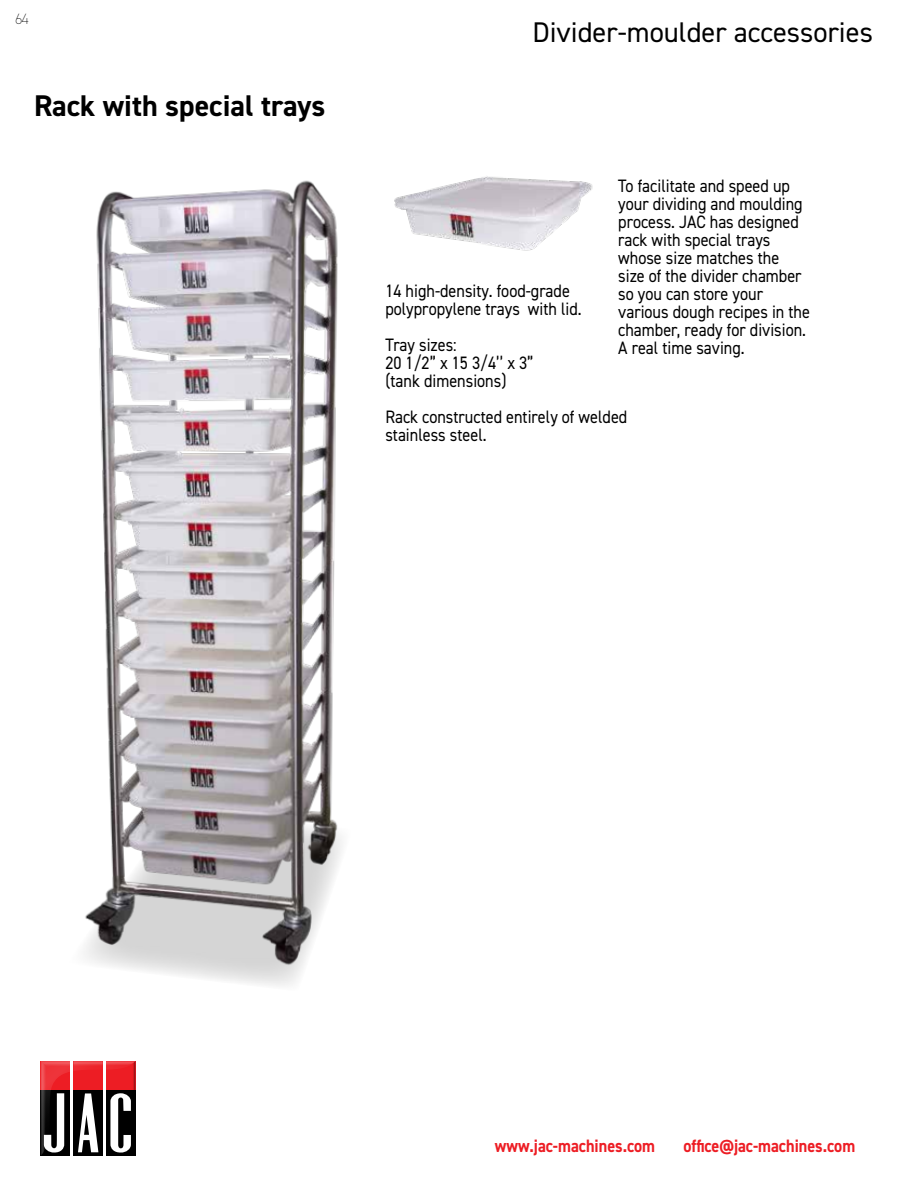
<style>
.page{position:relative;width:918px;height:1188px;background:#fff}
.page>*{position:absolute;margin:0;border:0;box-sizing:border-box;transform-origin:0 0}
.t1{font:700 30px "DIN2014";color:#000}
.t2{font:28.5px "DIN2014";color:#000}
.t3{font:18px/18px "DIN2014";color:#000;scale:.9 1}
.t4{font:700 18px "DIN2014";color:#ed1d24;scale:.9 1}
.t5{font:200 15px "DIN2014";color:#000}
</style>
<div class="page">
<img style="left:84px;top:180px;width:258px;height:806px">
<img style="left:394px;top:176px;width:199px;height:75px">
<img style="left:40px;top:1084px;width:1px;height:72px">
<svg style="left:41px;top:1061px;width:94px;height:95px"></svg>
<p class="t5" style="left:15px;top:9px;width:15px">64</p>
<h1 class="t1" style="left:34px;top:85px;width:293px">Rack with special trays</h1>
<h2 class="t2" style="left:533px;top:14px;width:342px">Divider-moulder accessories</h2>
<p class="t3" style="left:618px;top:176px;width:215px">To facilitate and speed up your dividing and moulding process. JAC has designed rack with special trays whose size matches the size of the divider chamber so you can store your various dough recipes in the chamber, ready for division.<br>A real time saving.</p>
<p class="t3" style="left:385px;top:281px;width:220px">14 high-density. food-grade polypropylene trays with lid.</p>
<p class="t3" style="left:385px;top:335px;width:166px">Tray sizes:<br>20 1/2” x 15 3/4’’ x 3” (tank dimensions)</p>
<p class="t3" style="left:385px;top:407px;width:270px">Rack constructed entirely of welded stainless steel.</p>
<p class="t4" style="left:495px;top:1133px;width:180px">www.jac-machines.com</p>
<p class="t4" style="left:684px;top:1133px;width:192px">office@jac-machines.com</p>
</div>
